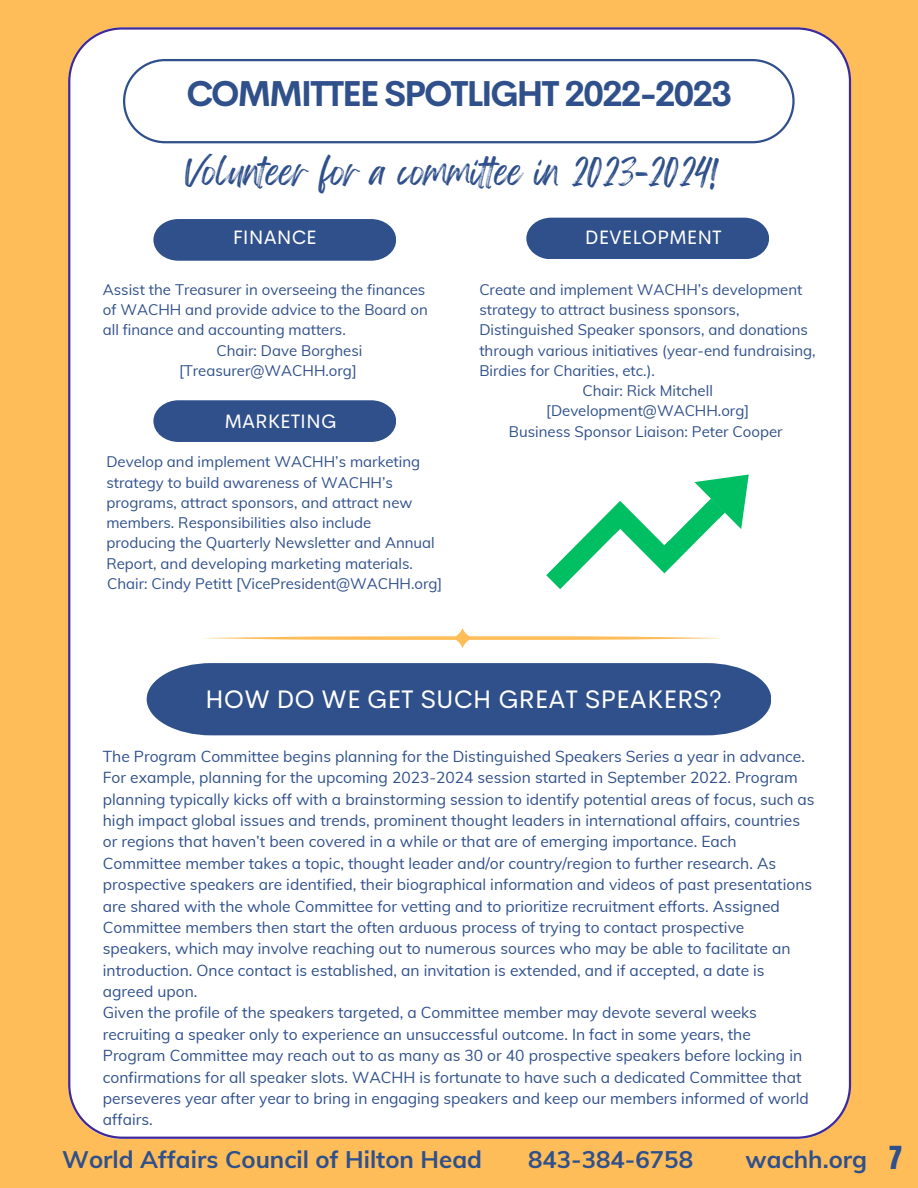
<style>
.page{position:relative;width:918px;height:1188px;background:#ffbd59}
.page>*{position:absolute;margin:0;border:0;box-sizing:border-box;transform-origin:0 0}
.t1{font:700 35.25px "Cerebri Sans";letter-spacing:-.065em;color:#2f508b}
.t2{font:31.5px "Feeling Passionate";color:#2f508b}
.t3{font:27px "Anton";color:#2f508b}
.t4{font:25.5px "Cerebri Sans";color:#fff}
.t5{font:700 24px "Muli";color:#2f508b}
.t6{font:19.5px "Cerebri Sans";color:#fff}
.t7{font:15.6px/21.3px "Muli";color:#2f508b}
.t8{font:15px/20.2px "Muli";color:#2f508b}
</style>
<div class="page">
<div style="left:68px;top:27px;width:783px;height:1112px;background:#fff"></div>
<div style="left:123px;top:59px;width:672px;height:84px;background:#fff"></div>
<svg style="left:153px;top:219px;width:243px;height:42px;background:#395991"></svg>
<div style="left:526px;top:218px;width:243px;height:41px;background:#2f508b"></div>
<svg style="left:153px;top:400px;width:243px;height:42px;background:#395991"></svg>
<svg style="left:201px;top:628px;width:522px;height:20px;background:#fff5e6"></svg>
<div style="left:147px;top:663px;width:624px;height:72px;background:#2f508b"></div>
<svg style="left:546px;top:475px;width:203px;height:114px;background:#bceed6"></svg>
<p class="t1" style="left:186px;top:71px;width:547px">COMMITTEE SPOTLIGHT 2022-2023</p>
<p class="t2" style="left:185px;top:147px;width:535px">Volunteer for a committee in 2023-2024!</p>
<p class="t6" style="left:585px;top:225px;width:138px">DEVELOPMENT</p>
<p class="t8" style="left:479px;top:279px;width:338px">Create and implement WACHH’s development strategy to attract business sponsors, Distinguished Speaker sponsors, and donations through various initiatives (year-end fundraising, Birdies for Charities, etc.).</p>
<p class="t8" style="left:546px;top:380px;width:204px;text-align:center">Chair: Rick Mitchell [Development@WACHH.org]</p>
<p class="t6" style="left:233px;top:225px;width:85px">FINANCE</p>
<p class="t8" style="left:103px;top:279px;width:326px">Assist the Treasurer in overseeing the finances of WACHH and provide advice to the Board on all finance and accounting matters.</p>
<p class="t8" style="left:179px;top:340px;width:185px;text-indent:37px">Chair: Dave Borghesi [Treasurer@WACHH.org]</p>
<p class="t6" style="left:224px;top:409px;width:114px">MARKETING</p>
<p class="t8" style="left:509px;top:421px;width:275px">Business Sponsor Liaison: Peter Cooper</p>
<p class="t8" style="left:106px;top:452px;width:330px">Develop and implement WACHH’s marketing strategy to build awareness of WACHH’s programs, attract sponsors, and attract new members. Responsibilities also include producing the Quarterly Newsletter and Annual Report, and developing marketing materials.</p>
<p class="t8" style="left:107px;top:573px;width:337px">Chair: Cindy Petitt [VicePresident@WACHH.org]</p>
<p class="t4" style="left:205px;top:682px;width:518px">HOW DO WE GET SUCH GREAT SPEAKERS?</p>
<p class="t7" style="left:103px;top:745px;width:713px">The Program Committee begins planning for the Distinguished Speakers Series a year in advance.<br>For example, planning for the upcoming 2023-2024 session started in September 2022. Program planning typically kicks off with a brainstorming session to identify potential areas of focus, such as high impact global issues and trends, prominent thought leaders in international affairs, countries or regions that haven’t been covered in a while or that are of emerging importance. Each Committee member takes a topic, thought leader and/or country/region to further research. As prospective speakers are identified, their biographical information and videos of past presentations are shared with the whole Committee for vetting and to prioritize recruitment efforts. Assigned Committee members then start the often arduous process of trying to contact prospective speakers, which may involve reaching out to numerous sources who may be able to facilitate an introduction. Once contact is established, an invitation is extended, and if accepted, a date is agreed upon.</p>
<p class="t7" style="left:103px;top:1002px;width:707px">Given the profile of the speakers targeted, a Committee member may devote several weeks recruiting a speaker only to experience an unsuccessful outcome. In fact in some years, the Program Committee may reach out to as many as 30 or 40 prospective speakers before locking in confirmations for all speaker slots. WACHH is fortunate to have such a dedicated Committee that perseveres year after year to bring in engaging speakers and keep our members informed of world affairs.</p>
<p class="t5" style="left:62px;top:1143px;width:421px">World Affairs Council of Hilton Head</p>
<p class="t5" style="left:528px;top:1143px;width:166px">843-384-6758</p>
<p class="t5" style="left:746px;top:1143px;width:123px">wachh.org</p>
<p class="t3" style="left:889px;top:1138px;width:15px">7</p>
</div>
